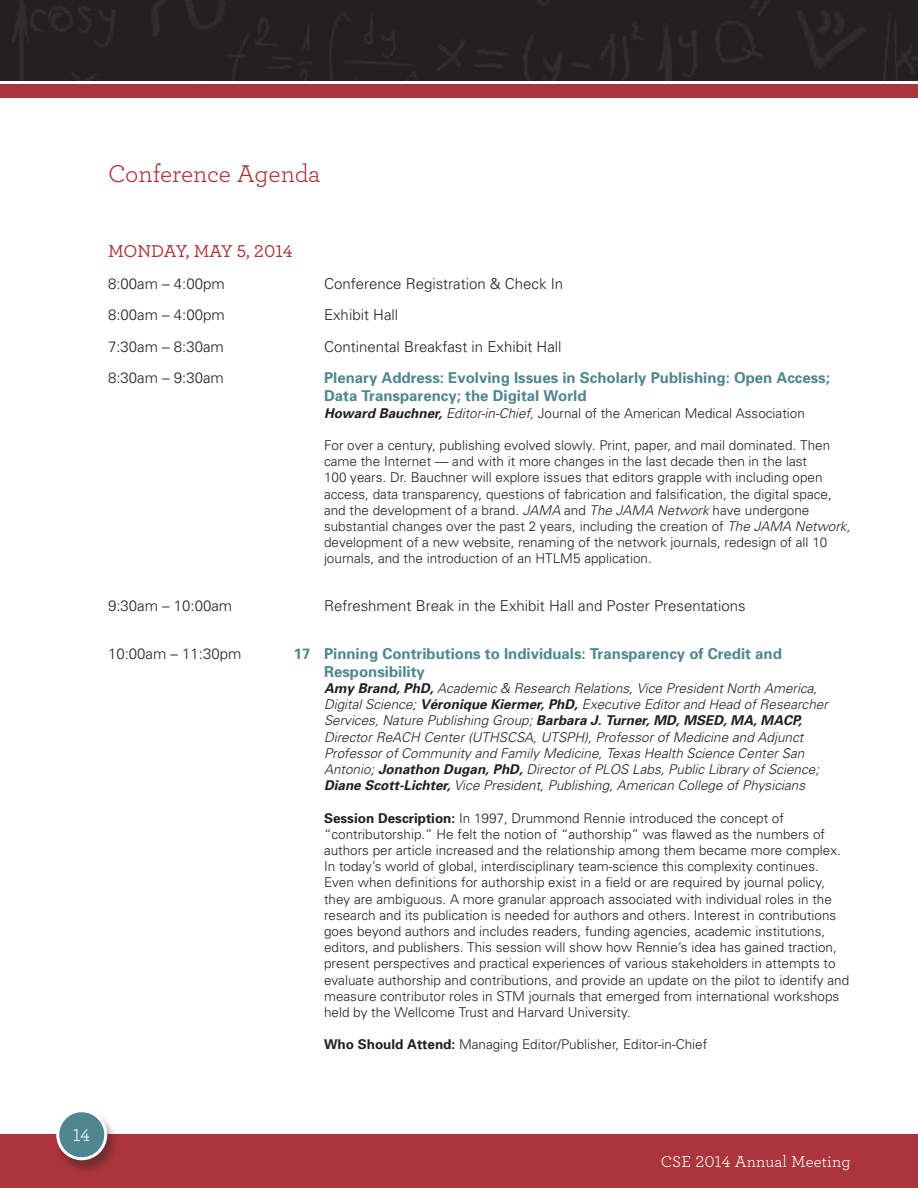
<style>
.page{position:relative;width:918px;height:1188px;background:#fff}
.page>*{position:absolute;margin:0;border:0;box-sizing:border-box;transform-origin:0 0}
.t1{font:25.5px "Archer Book LF";letter-spacing:-.01em;color:#aa353a}
.t2{font:18px "Archer Medium LF";color:#aa353a}
.t3{font:18px "Archer Book LF";color:#fff}
.t4{font:16.5px "Archer Book LF";letter-spacing:.01em;color:#fff}
.t5{font:300 15px "Univers";color:#231f20}
.t6{font:700 15px/18px "Univers";color:#4e878f}
.t7{font:300 13.5px/16.2px "Univers";color:#231f20}
.t8{font:italic 300 13.5px/16.2px "Univers";color:#231f20}
.s1{font-weight:700;font-style:italic}
.s2{font-style:italic}
.s3{font-weight:700}
</style>
<div class="page">
<div style="left:0;top:1134px;width:918px;height:54px;background:#aa353a"></div>
<img style="left:0;top:0;width:918px;height:81px">
<div style="left:54px;top:1110px;width:65px;height:65px;background:#231f20;opacity:.4"></div>
<div style="left:58px;top:1111px;width:48px;height:48px;background:#4e878f;border-radius:50%"></div>
<div style="left:56px;top:1109px;width:51px;height:51px;border:3px solid #fff;border-radius:50%"></div>
<div style="left:0;top:84px;width:918px;height:14px;background:#aa353a"></div>
<h1 class="t1" style="left:108px;top:158px;width:214px">Conference Agenda</h1>
<h2 class="t2" style="left:108px;top:240px;width:186px">MONDAY, MAY 5, 2014</h2>
<p class="t5" style="left:108px;top:275px;width:118px">8:00am – 4:00pm</p>
<p class="t5" style="left:324px;top:275px;width:241px">Conference Registration &amp; Check In</p>
<p class="t5" style="left:108px;top:306px;width:118px">8:00am – 4:00pm</p>
<p class="t5" style="left:324px;top:306px;width:76px">Exhibit Hall</p>
<p class="t5" style="left:108px;top:338px;width:117px">7:30am – 8:30am</p>
<p class="t5" style="left:324px;top:338px;width:239px">Continental Breakfast in Exhibit Hall</p>
<p class="t5" style="left:108px;top:369px;width:117px">8:30am – 9:30am</p>
<p class="t6" style="left:324px;top:369px;width:507px">Plenary Address: Evolving Issues in Scholarly Publishing: Open Access;<br>Data Transparency; the Digital World</p>
<p class="t7" style="left:324px;top:405px;width:482px"><span class="s1">Howard Bauchner,</span> <span class="s2">Editor-in-Chief,</span> Journal of the American Medical Association</p>
<p class="t7" style="left:324px;top:437px;width:528px">For over a century, publishing evolved slowly. Print, paper, and mail dominated. Then came the Internet — and with it more changes in the last decade then in the last<br>100 years. Dr. Bauchner will explore issues that editors grapple with including open access, data transparency, questions of fabrication and falsification, the digital space, and the development of a brand. <span class="s2">JAMA</span> and <span class="s2">The JAMA Network</span> have undergone substantial changes over the past 2 years, including the creation of <span class="s2">The JAMA Network, </span>development of a new website, renaming of the network journals, redesign of all 10 journals, and the introduction of an HTLM5 application.</p>
<p class="t5" style="left:108px;top:597px;width:126px">9:30am – 10:00am</p>
<p class="t5" style="left:324px;top:597px;width:423px">Refreshment Break in the Exhibit Hall and Poster Presentations</p>
<p class="t5" style="left:108px;top:644px;width:135px">10:00am – 11:30pm</p>
<p class="t6" style="left:324px;top:644px;width:459px;text-indent:-30px">17 Pinning Contributions to Individuals: Transparency of Credit and<br>Responsibility</p>
<p class="t8" style="left:324px;top:680px;width:505px"><span class="s3">Amy Brand, PhD,</span> Academic &amp; Research Relations, Vice President North America, Digital Science; <span class="s3">Véronique Kiermer, PhD,</span> Executive Editor and Head of Researcher Services, Nature Publishing Group; <span class="s3">Barbara J. Turner, MD, MSED, MA, MACP, </span>Director ReACH Center (UTHSCSA, UTSPH), Professor of Medicine and Adjunct Professor of Community and Family Medicine, Texas Health Science Center San Antonio; <span class="s3">Jonathon Dugan, PhD,</span> Director of PLOS Labs, Public Library of Science; <span class="s3">Diane Scott-Lichter,</span> Vice President, Publishing, American College of Physicians</p>
<p class="t7" style="left:324px;top:810px;width:527px"><span class="s3">Session Description:</span> In 1997, Drummond Rennie introduced the concept of “contributorship.” He felt the notion of “authorship” was flawed as the numbers of authors per article increased and the relationship among them became more complex.<br>In today’s world of global, interdisciplinary team-science this complexity continues.<br>Even when definitions for authorship exist in a field or are required by journal policy, they are ambiguous. A more granular approach associated with individual roles in the research and its publication is needed for authors and others. Interest in contributions goes beyond authors and includes readers, funding agencies, academic institutions, editors, and publishers. This session will show how Rennie’s idea has gained traction, present perspectives and practical experiences of various stakeholders in attempts to evaluate authorship and contributions, and provide an update on the pilot to identify and measure contributor roles in STM journals that emerged from international workshops held by the Wellcome Trust and Harvard University.</p>
<p class="t7" style="left:324px;top:1037px;width:385px"><span class="s3">Who Should Attend:</span> Managing Editor/Publisher, Editor-in-Chief</p>
<h2 class="t3" style="left:73px;top:1123px;width:18px">14</h2>
<p class="t4" style="left:661px;top:1151px;width:191px">CSE 2014 Annual Meeting</p>
</div>
